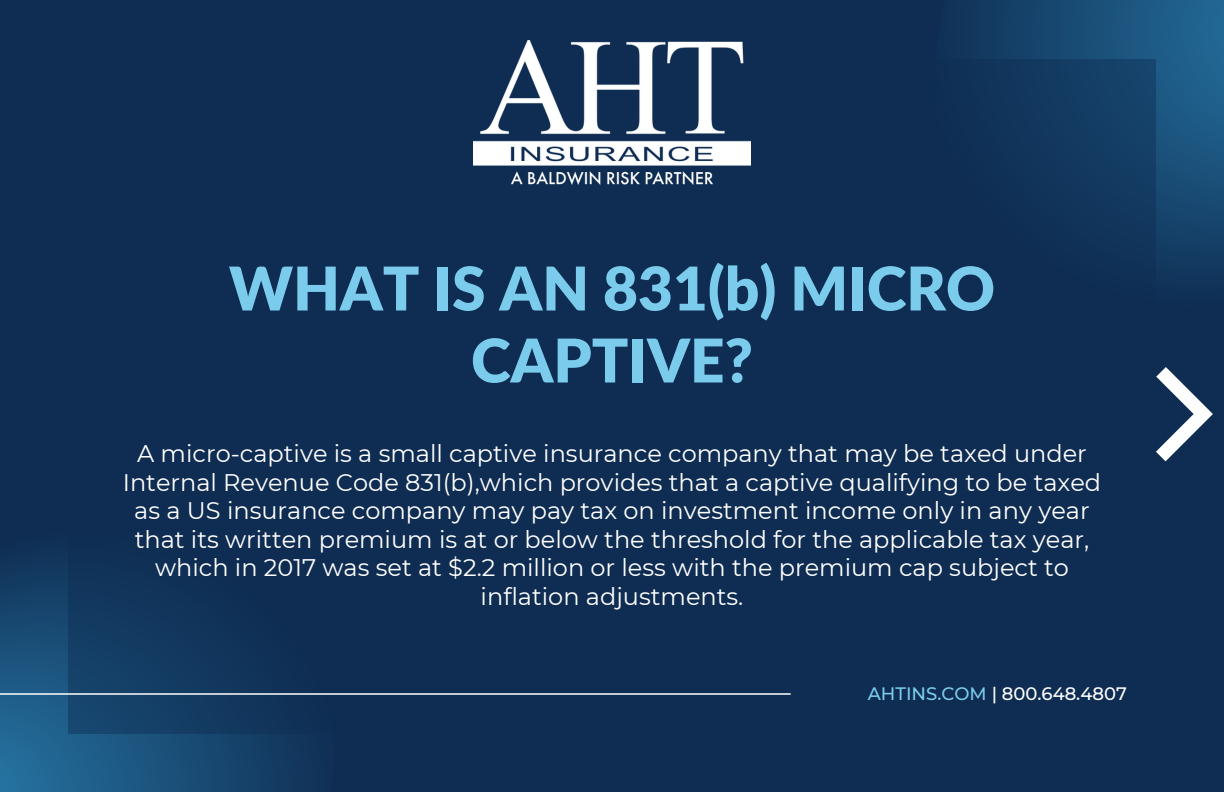
<style>
.page{position:relative;width:1224px;height:792px;background:#0f2d52}
.page>*{position:absolute;margin:0;border:0;box-sizing:border-box;transform-origin:0 0}
.t1{font:900 60.2px/72px "Lato";color:#7bccec;text-align:center}
.t2{font:24px/28.4px "Montserrat";color:#fff;text-align:center}
.t3{font:500 18px "Montserrat";color:#fff}
.s1{color:#7bccec}
</style>
<div class="page">
<svg style="left:966px;top:0;width:258px;height:275px;background:#194f78"></svg>
<svg style="left:0;top:561px;width:302px;height:231px;background:#1a517a"></svg>
<div style="left:68px;top:59px;width:1088px;height:675px;background:#0f2d52"></div>
<hr style="left:0;top:693px;width:790px;height:2px;background:#fff">
<img style="left:473px;top:41px;width:278px;height:144px">
<svg style="left:1156px;top:367px;width:57px;height:94px"></svg>
<p class="t1" style="left:229px;top:251px;width:768px">WHAT IS AN 831(b) MICRO<br>CAPTIVE?</p>
<p class="t2" style="left:123px;top:439px;width:980px">A micro-captive is a small captive insurance company that may be taxed under Internal Revenue Code 831(b),which provides that a captive qualifying to be taxed as a US insurance company may pay tax on investment income only in any year that its written premium is at or below the threshold for the applicable tax year, which in 2017 was set at $2.2 million or less with the premium cap subject to inflation adjustments.</p>
<p class="t3" style="left:868px;top:682px;width:261px"><span class="s1">AHTINS.COM</span> | 800.648.4807</p>
</div>
